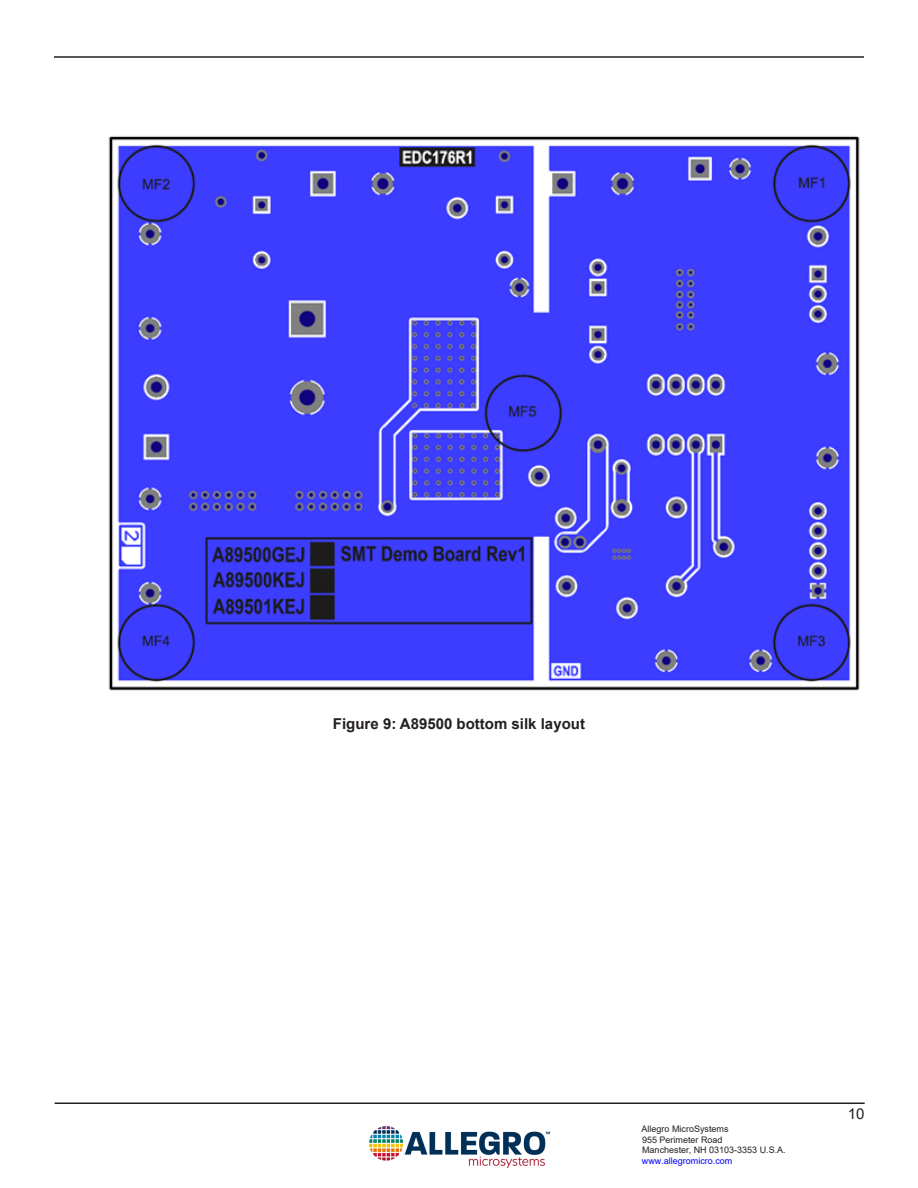
<style>
.page{position:relative;width:918px;height:1188px;background:#fff}
.page>*{position:absolute;margin:0;border:0;box-sizing:border-box;transform-origin:0 0}
.t1{font:700 15px "Arial";color:#231f20}
.t2{font:15px "Arial";color:#231f20}
.t3{font:9px/10.8px "Arial";color:#231f20}
.t4{font:9px "Arial";color:#00f}
</style>
<div class="page">
<hr style="left:55px;top:1102px;width:810px;height:2px;background:#231f20">
<hr style="left:54px;top:56px;width:810px;height:2px;background:#231f20">
<img style="left:370px;top:1126px;width:180px;height:42px">
<img style="left:108px;top:136px;width:752px;height:555px">
<p class="t1" style="left:333px;top:713px;width:254px">Figure 9: A89500 bottom silk layout</p>
<p class="t3" style="left:642px;top:1123px;width:146px">Allegro MicroSystems<br>955 Perimeter Road<br>Manchester, NH 03103-3353 U.S.A.</p>
<p class="t4" style="left:642px;top:1155px;width:92px">www.allegromicro.com</p>
<h1 class="t2" style="left:848px;top:1103px;width:18px">10</h1>
</div>
